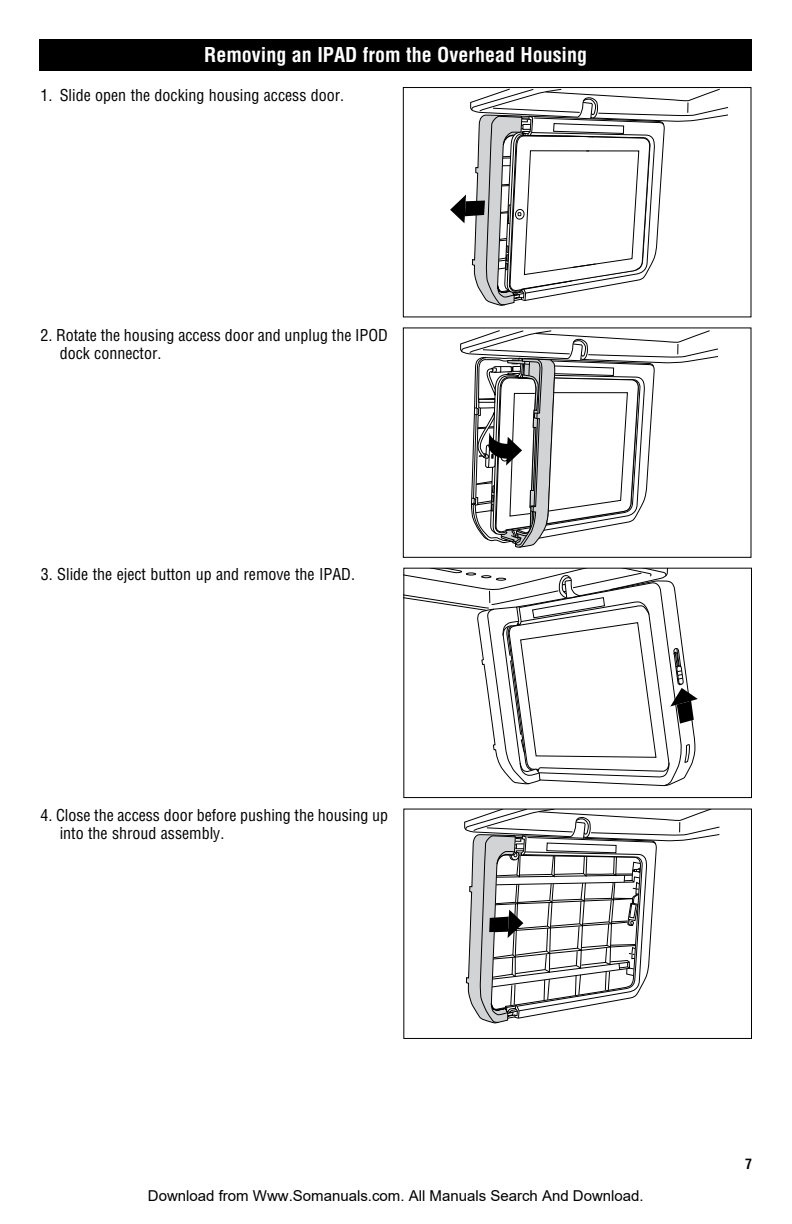
<style>
.page{position:relative;width:792px;height:1224px;background:#fff}
.page>*{position:absolute;margin:0;border:0;box-sizing:border-box;transform-origin:0 0}
.t1{font:700 condensed 20px "Helvetica";color:#fff}
.t2{font:condensed 16px/18px "Helvetica";color:#000}
.t3{font:15px "Arial";color:#000}
.t4{font:700 condensed 14px "Helvetica";color:#000}
</style>
<div class="page">
<div style="left:39px;top:39px;width:713px;height:32px;background:#000"></div>
<svg style="left:450px;top:89px;width:279px;height:217px"></svg>
<div style="left:403px;top:87px;width:349px;height:230px;border:1px solid #000"></div>
<svg style="left:460px;top:330px;width:258px;height:218px"></svg>
<div style="left:403px;top:327px;width:349px;height:231px;border:1px solid #000"></div>
<svg style="left:405px;top:570px;width:293px;height:216px"></svg>
<div style="left:403px;top:568px;width:349px;height:230px;border:1px solid #000"></div>
<svg style="left:464px;top:811px;width:256px;height:213px"></svg>
<div style="left:403px;top:809px;width:349px;height:230px;border:1px solid #000"></div>
<p class="t1" style="left:204px;top:43px;width:384px">Removing an IPAD from the Overhead Housing</p>
<p class="t2" style="left:40px;top:85px;width:305px">1. Slide open the docking housing access door.</p>
<p class="t2" style="left:60px;top:326px;width:330px;text-indent:-19px">2. Rotate the housing access door and unplug the IPOD dock connector.</p>
<p class="t2" style="left:41px;top:565px;width:316px">3. Slide the eject button up and remove the IPAD.</p>
<p class="t2" style="left:60px;top:806px;width:330px;text-indent:-19px">4. Close the access door before pushing the housing up into the shroud assembly.</p>
<p class="t3" style="left:148px;top:1187px;width:497px">Download from Www.Somanuals.com. All Manuals Search And Download.</p>
<p class="t4" style="left:745px;top:1156px;width:8px">7</p>
</div>
